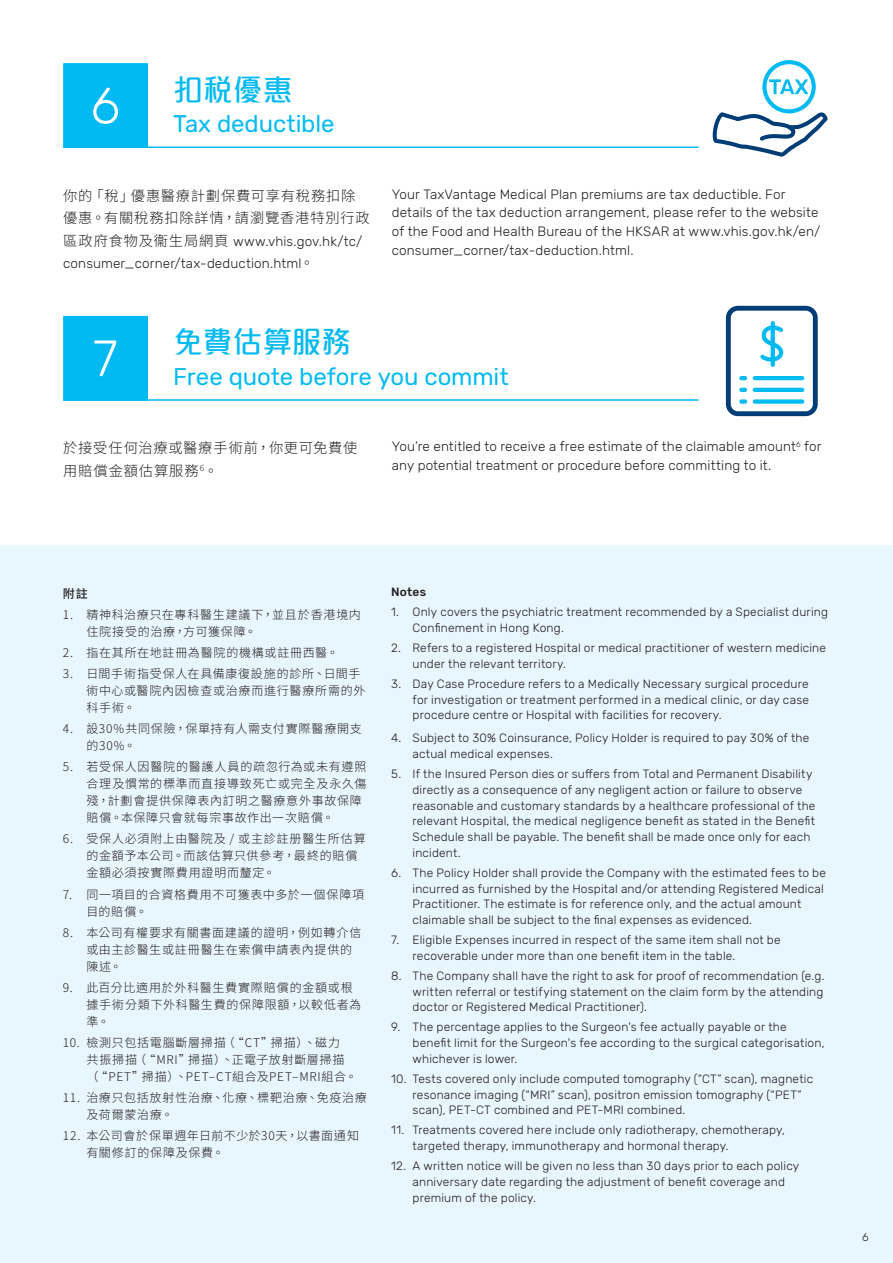
<style>
.page{position:relative;width:893px;height:1263px;background:#fff}
.page>*{position:absolute;margin:0;border:0;box-sizing:border-box;transform-origin:0 0}
.t1{font:300 51px "Rubik";color:#fff}
.t2{font:500 30px "M Elle HK";letter-spacing:-.005em;color:#00baf1}
.t3{font:24px "Rubik";letter-spacing:-.005em;color:#00baf1}
.t4{font:300 14.25px/22.5px "Noto Sans CJ Ktc";letter-spacing:.055em;color:#231f20}
.t5{font:300 13.5px/18.8px "Rubik";letter-spacing:.01em;color:#231f20}
.t6{font:300 12px/15.8px "Rubik";letter-spacing:.015em;color:#231f20}
.t7{font:300 12px/17px "Noto Sans CJ Ktc";letter-spacing:.06em;color:#231f20}
.t8{font:500 12px "Rubik";letter-spacing:.015em;color:#231f20}
.t9{font:500 12px "Noto Sans CJ Ktc";color:#231f20}
.t10{font:300 11.25px "Rubik";color:#231f20}
.s1{font-family:"Noto Sans CJ Ktc";font-size:14.25px}
</style>
<div class="page">
<div style="left:0;top:545px;width:893px;height:718px;background:#e8f6fd"></div>
<svg style="left:712px;top:60px;width:115px;height:97px"></svg>
<svg style="left:726px;top:306px;width:92px;height:110px"></svg>
<div style="left:739px;top:399px;width:8px;height:5px;background:#00baf1;border-radius:2px"></div>
<div style="left:63px;top:63px;width:85px;height:85px;background:#00baf1;border:2px solid #00baf1"></div>
<div style="left:63px;top:316px;width:85px;height:85px;background:#00baf1;border:2px solid #00baf1"></div>
<hr style="left:63px;top:146px;width:636px;height:2px;background:#00baf1">
<hr style="left:63px;top:399px;width:636px;height:2px;background:#00baf1">
<h1 class="t1" style="left:90px;top:77px;width:31px">6</h1>
<h2 class="t2" style="left:173px;top:75px;width:121px">扣稅優惠</h2>
<h3 class="t3" style="left:173px;top:110px;width:163px">Tax deductible</h3>
<p class="t4" style="left:63px;top:184px;width:308px">你的「稅」優惠醫療計劃保費可享有稅務扣除優惠。有關稅務扣除詳情，請瀏覽香港特別行政</p>
<p class="t5" style="left:63px;top:230px;width:301px;line-height:22.5px"><span class="s1">區政府食物及衞生局網頁</span> www.vhis.gov.hk/tc/ consumer_corner/tax-deduction.html<span class="s1">。</span></p>
<p class="t5" style="left:392px;top:185px;width:430px">Your TaxVantage Medical Plan premiums are tax deductible. For details of the tax deduction arrangement, please refer to the website of the Food and Health Bureau of the HKSAR at www.vhis.gov.hk/en/ consumer_corner/tax-deduction.html.</p>
<h1 class="t1" style="left:93px;top:330px;width:26px">7</h1>
<h2 class="t2" style="left:173px;top:327px;width:180px">免費估算服務</h2>
<h3 class="t3" style="left:173px;top:363px;width:337px">Free quote before you commit</h3>
<p class="t4" style="left:63px;top:437px;width:296px">於接受任何治療或醫療手術前，你更可免費使用賠償金額估算服務<sup>6</sup>。</p>
<p class="t5" style="left:392px;top:438px;width:431px">You’re entitled to receive a free estimate of the claimable amount<sup>6</sup> for any potential treatment or procedure before committing to it.</p>
<p class="t9" style="left:63px;top:586px;width:27px">附註</p>
<p class="t7" style="left:86px;top:606px;width:276px;text-indent:-23px">1. 精神科治療只在專科醫生建議下，並且於香港境内住院接受的治療，方可獲保障。</p>
<p class="t7" style="left:63px;top:644px;width:277px">2. 指在其所在地註冊為醫院的機構或註冊西醫。</p>
<p class="t7" style="left:86px;top:665px;width:281px;text-indent:-23px">3. 日間手術指受保人在具備康復設施的診所、日間手術中心或醫院內因檢查或治療而進行醫療所需的外科手術。</p>
<p class="t7" style="left:86px;top:721px;width:277px;text-indent:-23px">4. 設30%共同保險，保單持有人需支付實際醫療開支的30%。</p>
<p class="t7" style="left:86px;top:759px;width:282px;text-indent:-23px">5. 若受保人因醫院的醫護人員的疏忽行為或未有遵照合理及慣常的標準而直接導致死亡或完全及永久傷殘，計劃會提供保障表內訂明之醫療意外事故保障賠償。本保障只會就每宗事故作出一次賠償。</p>
<p class="t7" style="left:86px;top:831px;width:281px;text-indent:-23px">6. 受保人必須附上由醫院及 / 或主診註册醫生所估算的金額予本公司。而該估算只供參考，最終的賠償金額必須按實際費用證明而釐定。</p>
<p class="t7" style="left:86px;top:886px;width:279px;text-indent:-23px">7. 同一項目的合資格費用不可獲表中多於一個保障項目的賠償。</p>
<p class="t7" style="left:86px;top:924px;width:276px;text-indent:-23px">8. 本公司有權要求有關書面建議的證明，例如轉介信或由主診醫生或註冊醫生在索償申請表內提供的陳述。</p>
<p class="t7" style="left:86px;top:979px;width:276px;text-indent:-23px">9. 此百分比適用於外科醫生費實際賠償的金額或根據手術分類下外科醫生費的保障限額，以較低者為準。</p>
<p class="t7" style="left:86px;top:1034px;width:272px;text-indent:-23px">10. 檢測只包括電腦斷層掃描（“CT”掃描）、磁力<br>共振掃描（“MRI”掃描）、正電子放射斷層掃描（“PET”掃描）、PET–CT組合及PET–MRI組合。</p>
<p class="t7" style="left:86px;top:1089px;width:282px;text-indent:-23px">11. 治療只包括放射性治療、化療、標靶治療、免疫治療及荷爾蒙治療。</p>
<p class="t7" style="left:86px;top:1127px;width:274px;text-indent:-23px">12. 本公司會於保單週年日前不少於30天，以書面通知有關修訂的保障及保費。</p>
<p class="t8" style="left:391px;top:585px;width:36px">Notes</p>
<p class="t6" style="left:413px;top:604px;width:417px;text-indent:-21px">1. Only covers the psychiatric treatment recommended by a Specialist during<br>Confinement in Hong Kong.</p>
<p class="t6" style="left:413px;top:640px;width:415px;text-indent:-21px">2. Refers to a registered Hospital or medical practitioner of western medicine under the relevant territory.</p>
<p class="t6" style="left:413px;top:676px;width:398px;text-align:justify;text-indent:-21px">3. Day Case Procedure refers to a Medically Necessary surgical procedure for investigation or treatment performed in a medical clinic, or day case procedure centre or Hospital with facilities for recovery.</p>
<p class="t6" style="left:413px;top:730px;width:398px;text-indent:-21px">4. Subject to 30% Coinsurance, Policy Holder is required to pay 30% of the actual medical expenses.</p>
<p class="t6" style="left:413px;top:766px;width:404px;text-indent:-21px">5. If the Insured Person dies or suffers from Total and Permanent Disability directly as a consequence of any negligent action or failure to observe reasonable and customary standards by a healthcare professional of the relevant Hospital, the medical negligence benefit as stated in the Benefit Schedule shall be payable. The benefit shall be made once only for each incident.</p>
<p class="t6" style="left:413px;top:865px;width:415px;text-indent:-21px">6. The Policy Holder shall provide the Company with the estimated fees to be incurred as furnished by the Hospital and/or attending Registered Medical Practitioner. The estimate is for reference only, and the actual amount claimable shall be subject to the final expenses as evidenced.</p>
<p class="t6" style="left:413px;top:932px;width:370px;text-indent:-21px">7. Eligible Expenses incurred in respect of the same item shall not be recoverable under more than one benefit item in the table.</p>
<p class="t6" style="left:413px;top:968px;width:414px;text-align:justify;text-indent:-21px">8. The Company shall have the right to ask for proof of recommendation (e.g. written referral or testifying statement on the claim form by the attending doctor or Registered Medical Practitioner).</p>
<p class="t6" style="left:413px;top:1019px;width:413px;text-indent:-21px">9. The percentage applies to the Surgeon's fee actually payable or the benefit limit for the Surgeon's fee according to the surgical categorisation, whichever is lower.</p>
<p class="t6" style="left:413px;top:1071px;width:402px;text-indent:-21px">10. Tests covered only include computed tomography (“CT” scan), magnetic resonance imaging (“MRI” scan), positron emission tomography (“PET” scan), PET-CT combined and PET-MRI combined.</p>
<p class="t6" style="left:413px;top:1122px;width:374px;text-indent:-21px">11. Treatments covered here include only radiotherapy, chemotherapy, targeted therapy, immunotherapy and hormonal therapy.</p>
<p class="t6" style="left:413px;top:1158px;width:388px;text-indent:-21px">12. A written notice will be given no less than 30 days prior to each policy anniversary date regarding the adjustment of benefit coverage and premium of the policy.</p>
<p class="t10" style="left:862px;top:1231px;width:8px">6</p>
</div>
